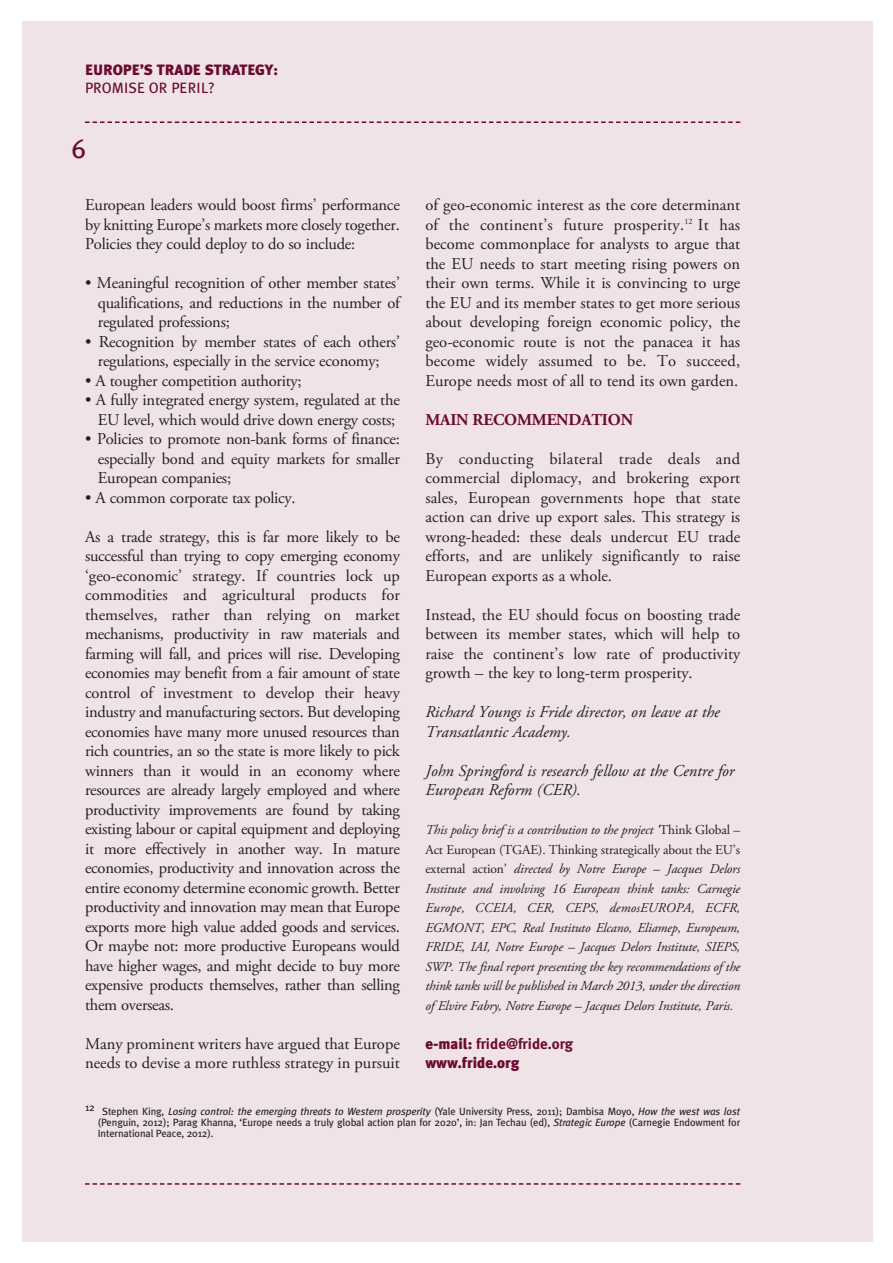
<style>
.page{position:relative;width:893px;height:1263px;background:#fff}
.page>*{position:absolute;margin:0;border:0;box-sizing:border-box;transform-origin:0 0}
.t1{font:27px "Meta Plus Book Caps";color:#6c0932}
.t2{font:16.5px/19.5px "Adobe Garamond Pro";letter-spacing:-.015em;color:#231f20;text-align:justify}
.t3{font:italic 16.5px/19.5px "Adobe Garamond Pro";color:#231f20}
.t4{font:700 16.5px "Adobe Garamond Pro";letter-spacing:-.01em;color:#6c0932}
.t5{font:900 15px/19.5px "Meta Plus";color:#6c0932}
.t6{font:15px "Meta Plus";letter-spacing:.015em;color:#6c0932}
.t7{font:italic 13.5px/19.5px "Adobe Garamond Pro";letter-spacing:-.01em;color:#231f20;text-align:justify}
.t8{font:10.5px/11.2px "Meta Plus";letter-spacing:-.01em;color:#231f20;text-align:justify}
.s1{font-style:normal}
.s2{font-weight:700}
.s3{font-style:italic}
</style>
<div class="page">
<div style="left:22px;top:22px;width:850px;height:1220px;background:#efe3e5"></div>
<svg style="left:85px;top:121px;width:655px;height:2px"></svg>
<svg style="left:85px;top:1183px;width:655px;height:2px"></svg>
<p class="t5" style="left:85px;top:60px;width:194px">EUROPE’S TRADE STRATEGY:</p>
<p class="t6" style="left:85px;top:79px;width:131px">PROMISE OR PERIL?</p>
<h1 class="t1" style="left:71px;top:133px;width:16px">6</h1>
<p class="t2" style="left:85px;top:196px;width:316px">European leaders would boost firms’ performance by knitting Europe’s markets more closely together.<br>Policies they could deploy to do so include:</p>
<p class="t2" style="left:98px;top:274px;width:304px;text-indent:-13px">• Meaningful recognition of other member states’ qualifications, and reductions in the number of regulated professions;</p>
<p class="t2" style="left:85px;top:333px;width:316px;text-align:center">• Recognition by member states of each others’ regulations, especially in the service economy;</p>
<p class="t2" style="left:85px;top:372px;width:218px">• A tougher competition authority;</p>
<p class="t2" style="left:85px;top:391px;width:316px;text-align:center">• A fully integrated energy system, regulated at the<br>EU level, which would drive down energy costs;</p>
<p class="t2" style="left:98px;top:430px;width:304px;text-indent:-13px">• Policies to promote non-bank forms of finance: especially bond and equity markets for smaller European companies;</p>
<p class="t2" style="left:85px;top:489px;width:212px">• A common corporate tax policy.</p>
<p class="t2" style="left:85px;top:528px;width:316px">As a trade strategy, this is far more likely to be successful than trying to copy emerging economy ‘geo-economic’ strategy. If countries lock up commodities and agricultural products for themselves, rather than relying on market mechanisms, productivity in raw materials and farming will fall, and prices will rise. Developing economies may benefit from a fair amount of state control of investment to develop their heavy industry and manufacturing sectors. But developing economies have many more unused resources than rich countries, an so the state is more likely to pick winners than it would in an economy where resources are already largely employed and where productivity improvements are found by taking existing labour or capital equipment and deploying it more effectively in another way. In mature economies, productivity and innovation across the entire economy determine economic growth. Better productivity and innovation may mean that Europe exports more high value added goods and services.<br>Or maybe not: more productive Europeans would have higher wages, and might decide to buy more expensive products themselves, rather than selling them overseas.</p>
<p class="t2" style="left:85px;top:1035px;width:316px">Many prominent writers have argued that Europe needs to devise a more ruthless strategy in pursuit</p>
<p class="t2" style="left:425px;top:196px;width:316px">of geo-economic interest as the core determinant of the continent’s future prosperity.<sup>12</sup> It has become commonplace for analysts to argue that the EU needs to start meeting rising powers on their own terms. While it is convincing to urge the EU and its member states to get more serious about developing foreign economic policy, the geo-economic route is not the panacea it has become widely assumed to be. To succeed, Europe needs most of all to tend its own garden.</p>
<p class="t4" style="left:425px;top:413px;width:209px">MAIN RECOMMENDATION</p>
<p class="t2" style="left:425px;top:450px;width:316px">By conducting bilateral trade deals and commercial diplomacy, and brokering export sales, European governments hope that state action can drive up export sales. This strategy is wrong-headed: these deals undercut EU trade efforts, and are unlikely significantly to raise European exports as a whole.</p>
<p class="t2" style="left:425px;top:606px;width:316px">Instead, the EU should focus on boosting trade between its member states, which will help to raise the continent’s low rate of productivity growth – the key to long-term prosperity.</p>
<p class="t3" style="left:425px;top:704px;width:296px">Richard Youngs is Fride director, on leave at the<br>Transatlantic Academy.</p>
<p class="t3" style="left:425px;top:762px;width:310px">John Springford is research fellow at the Centre for<br>European Reform (CER).</p>
<p class="t7" style="left:425px;top:821px;width:316px">This policy brief is a contribution to the project ‘<span class="s1">Think Global – Act European (TGAE). Thinking strategically about the EU’s external action’</span> directed by Notre Europe – Jacques Delors Institute and involving 16 European think tanks: Carnegie Europe, CCEIA, CER, CEPS, demosEUROPA, ECFR, EGMONT, EPC, Real Instituto Elcano, Eliamep, Europeum, FRIDE, IAI, Notre Europe – Jacques Delors Institute, SIEPS, SWP. The final report presenting the key recommendations of the think tanks will be published in March 2013, under the direction of Elvire Fabry, Notre Europe – Jacques Delors Institute, Paris.</p>
<p class="t5" style="left:425px;top:1034px;width:149px">e-mail: <span class="s2">fride@fride.org </span>www.fride.org</p>
<p class="t8" style="left:98px;top:1105px;width:644px;text-indent:-13px">12 Stephen King, <span class="s3">Losing control: the emerging threats to Western prosperity</span> (Yale University Press, 2011); Dambisa Moyo, <span class="s3">How the west was lost </span>(Penguin, 2012); Parag Khanna, ‘Europe needs a truly global action plan for 2020’, in: Jan Techau (ed), <span class="s3">Strategic Europe</span> (Carnegie Endowment for International Peace, 2012).</p>
</div>
